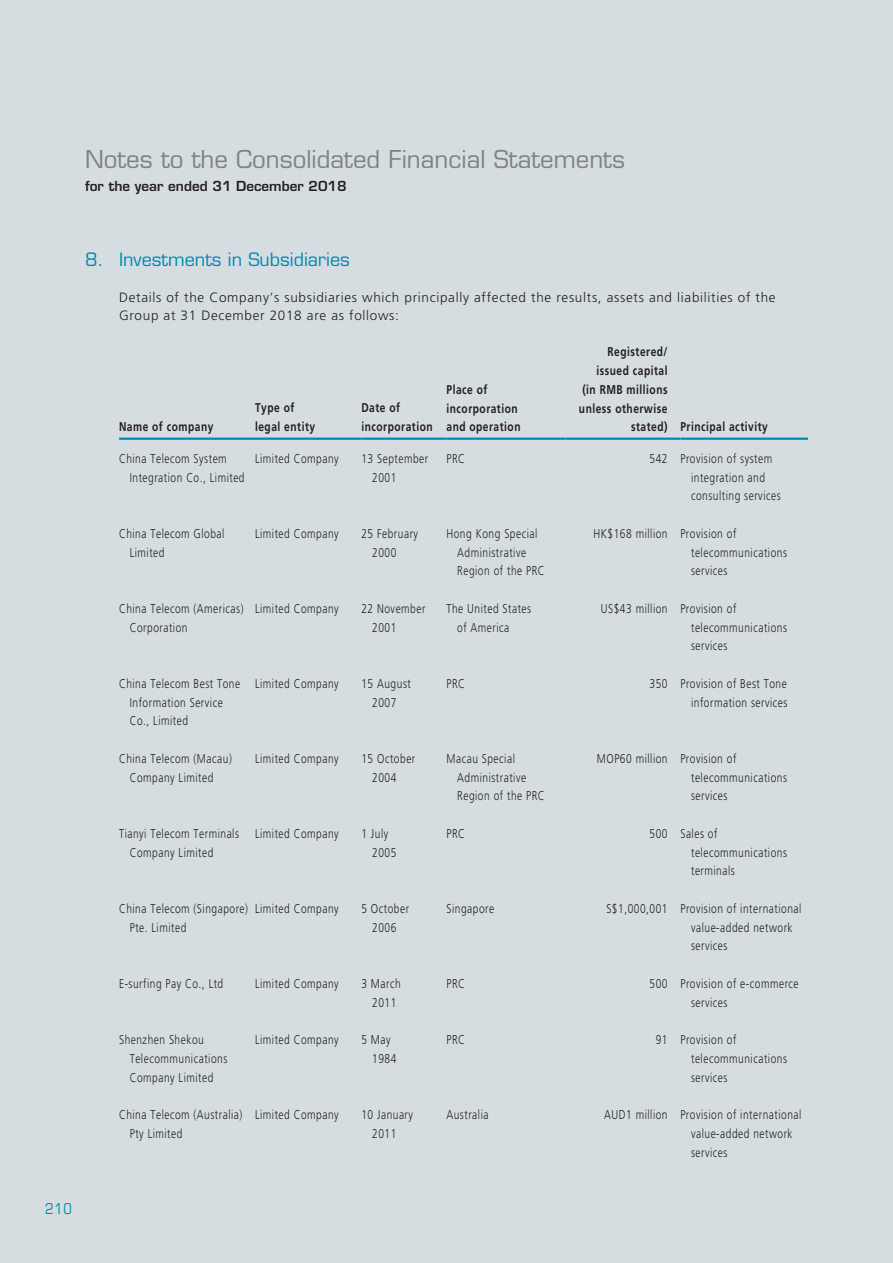
<style>
.page{position:relative;width:893px;height:1263px;background:#d6dde1}
.page>*{position:absolute;margin:0;border:0;box-sizing:border-box;transform-origin:0 0}
.t1{font:24px "Eurostile LT Std";color:#808285}
._01_H1{font:18px "Eurostile LT Std";color:#008bb0}
.t2{font:condensed 15px "Eurostile LT Std";color:#008bb0}
._00_txt{font:300 13.5px/18.8px "Frutiger LT Std";letter-spacing:.05em;color:#231f20}
.t3{font:600 13.5px "Eurostile LT Std";color:#231f20}
._50_Table_txt{font:300 12.75px "Frutiger LT Std";letter-spacing:.05em;color:#231f20;scale:.8 1}
._50_Table_txt-2{font:700 12.75px "Frutiger LT Std";letter-spacing:.05em;color:#231f20;scale:.8 1}
</style>
<div class="page">
<hr style="left:119px;top:437px;width:136px;height:3px;background:#008bb0">
<hr style="left:255px;top:437px;width:106px;height:3px;background:#008bb0">
<hr style="left:361px;top:437px;width:85px;height:3px;background:#008bb0">
<hr style="left:446px;top:437px;width:119px;height:3px;background:#008bb0">
<hr style="left:565px;top:437px;width:115px;height:3px;background:#008bb0">
<hr style="left:680px;top:437px;width:128px;height:3px;background:#008bb0">
<h1 class="t1" style="left:85px;top:144px;width:541px">Notes to the Consolidated Financial Statements</h1>
<p class="t3" style="left:85px;top:178px;width:263px">for the year ended 31 December 2018</p>
<p class="_01_H1" style="left:85px;top:248px;width:266px">8. Investments in Subsidiaries</p>
<p class="_00_txt" style="left:119px;top:288px;width:658px">Details of the Company’s subsidiaries which principally affected the results, assets and liabilities of the<br>Group at 31 December 2018 are as follows:</p>
<p class="_50_Table_txt-2" style="left:119px;top:419px;width:120px">Name of company</p>
<p class="_50_Table_txt" style="left:119px;top:451px;width:136px">China Telecom System</p>
<p class="_50_Table_txt" style="left:130px;top:470px;width:145px">Integration Co., Limited</p>
<p class="_50_Table_txt-2" style="left:255px;top:401px;width:51px">Type of</p>
<p class="_50_Table_txt-2" style="left:255px;top:419px;width:77px">legal entity</p>
<p class="_50_Table_txt-2" style="left:361px;top:401px;width:50px">Date of</p>
<p class="_50_Table_txt-2" style="left:361px;top:419px;width:91px">incorporation</p>
<p class="_50_Table_txt" style="left:255px;top:451px;width:106px">Limited Company</p>
<p class="_50_Table_txt" style="left:361px;top:451px;width:85px">13 September</p>
<p class="_50_Table_txt" style="left:372px;top:470px;width:32px">2001</p>
<p class="_50_Table_txt" style="left:119px;top:526px;width:133px">China Telecom Global</p>
<p class="_50_Table_txt" style="left:130px;top:545px;width:45px">Limited</p>
<p class="_50_Table_txt" style="left:255px;top:526px;width:106px">Limited Company</p>
<p class="_50_Table_txt" style="left:361px;top:526px;width:72px">25 February</p>
<p class="_50_Table_txt" style="left:372px;top:545px;width:32px">2000</p>
<p class="_50_Table_txt" style="left:119px;top:601px;width:157px">China Telecom (Americas)</p>
<p class="_50_Table_txt" style="left:130px;top:620px;width:74px">Corporation</p>
<p class="_50_Table_txt" style="left:255px;top:601px;width:106px">Limited Company</p>
<p class="_50_Table_txt" style="left:361px;top:601px;width:82px">22 November</p>
<p class="_50_Table_txt" style="left:372px;top:620px;width:32px">2001</p>
<p class="_50_Table_txt" style="left:119px;top:676px;width:153px">China Telecom Best Tone</p>
<p class="_50_Table_txt" style="left:130px;top:695px;width:118px">Information Service</p>
<p class="_50_Table_txt" style="left:130px;top:714px;width:74px">Co., Limited</p>
<p class="_50_Table_txt" style="left:119px;top:751px;width:142px">China Telecom (Macau)</p>
<p class="_50_Table_txt" style="left:130px;top:770px;width:106px">Company Limited</p>
<p class="_50_Table_txt" style="left:255px;top:676px;width:106px">Limited Company</p>
<p class="_50_Table_txt" style="left:361px;top:676px;width:63px">15 August</p>
<p class="_50_Table_txt" style="left:372px;top:695px;width:32px">2007</p>
<p class="_50_Table_txt" style="left:255px;top:751px;width:106px">Limited Company</p>
<p class="_50_Table_txt" style="left:361px;top:751px;width:69px">15 October</p>
<p class="_50_Table_txt" style="left:372px;top:770px;width:32px">2004</p>
<p class="_50_Table_txt" style="left:119px;top:826px;width:151px">Tianyi Telecom Terminals</p>
<p class="_50_Table_txt" style="left:130px;top:845px;width:106px">Company Limited</p>
<p class="_50_Table_txt" style="left:255px;top:826px;width:106px">Limited Company</p>
<p class="_50_Table_txt" style="left:361px;top:826px;width:35px">1 July</p>
<p class="_50_Table_txt" style="left:372px;top:845px;width:32px">2005</p>
<p class="_50_Table_txt" style="left:119px;top:901px;width:163px">China Telecom (Singapore)</p>
<p class="_50_Table_txt" style="left:130px;top:920px;width:72px">Pte. Limited</p>
<p class="_50_Table_txt" style="left:255px;top:901px;width:106px">Limited Company</p>
<p class="_50_Table_txt" style="left:361px;top:901px;width:61px">5 October</p>
<p class="_50_Table_txt" style="left:372px;top:920px;width:32px">2006</p>
<p class="_50_Table_txt" style="left:119px;top:976px;width:132px">E-surfing Pay Co., Ltd</p>
<p class="_50_Table_txt" style="left:255px;top:976px;width:106px">Limited Company</p>
<p class="_50_Table_txt" style="left:361px;top:976px;width:51px">3 March</p>
<p class="_50_Table_txt" style="left:372px;top:995px;width:32px">2011</p>
<p class="_50_Table_txt" style="left:119px;top:1032px;width:108px">Shenzhen Shekou</p>
<p class="_50_Table_txt" style="left:130px;top:1051px;width:124px">Telecommunications</p>
<p class="_50_Table_txt" style="left:130px;top:1070px;width:106px">Company Limited</p>
<p class="_50_Table_txt" style="left:119px;top:1107px;width:156px">China Telecom (Australia)</p>
<p class="_50_Table_txt" style="left:130px;top:1126px;width:67px">Pty Limited</p>
<p class="_50_Table_txt" style="left:255px;top:1032px;width:106px">Limited Company</p>
<p class="_50_Table_txt" style="left:361px;top:1032px;width:38px">5 May</p>
<p class="_50_Table_txt" style="left:372px;top:1051px;width:32px">1984</p>
<p class="_50_Table_txt" style="left:255px;top:1107px;width:106px">Limited Company</p>
<p class="_50_Table_txt" style="left:361px;top:1107px;width:66px">10 January</p>
<p class="_50_Table_txt" style="left:372px;top:1126px;width:32px">2011</p>
<p class="_50_Table_txt-2" style="left:446px;top:382px;width:53px">Place of</p>
<p class="_50_Table_txt-2" style="left:446px;top:401px;width:91px">incorporation</p>
<p class="_50_Table_txt-2" style="left:446px;top:419px;width:94px">and operation</p>
<p class="_50_Table_txt-2" style="left:607px;top:344px;width:77px">Registered/</p>
<p class="_50_Table_txt-2" style="left:596px;top:363px;width:91px">issued capital</p>
<p class="_50_Table_txt-2" style="left:582px;top:382px;width:108px">(in RMB millions</p>
<p class="_50_Table_txt-2" style="left:579px;top:401px;width:112px">unless otherwise</p>
<p class="_50_Table_txt-2" style="left:631px;top:419px;width:47px">stated)</p>
<p class="_50_Table_txt-2" style="left:680px;top:419px;width:111px">Principal activity</p>
<p class="_50_Table_txt" style="left:446px;top:451px;width:25px">PRC</p>
<p class="_50_Table_txt" style="left:650px;top:451px;width:24px">542</p>
<p class="_50_Table_txt" style="left:680px;top:451px;width:116px">Provision of system</p>
<p class="_50_Table_txt" style="left:691px;top:470px;width:94px">integration and</p>
<p class="_50_Table_txt" style="left:691px;top:489px;width:114px">consulting services</p>
<p class="_50_Table_txt" style="left:446px;top:526px;width:115px">Hong Kong Special</p>
<p class="_50_Table_txt" style="left:457px;top:545px;width:88px">Administrative</p>
<p class="_50_Table_txt" style="left:457px;top:564px;width:111px">Region of the PRC</p>
<p class="_50_Table_txt" style="left:446px;top:601px;width:107px">The United States</p>
<p class="_50_Table_txt" style="left:457px;top:620px;width:67px">of America</p>
<p class="_50_Table_txt" style="left:593px;top:526px;width:94px">HK$168 million</p>
<p class="_50_Table_txt" style="left:680px;top:526px;width:72px">Provision of</p>
<p class="_50_Table_txt" style="left:691px;top:545px;width:121px">telecommunications</p>
<p class="_50_Table_txt" style="left:691px;top:564px;width:47px">services</p>
<p class="_50_Table_txt" style="left:601px;top:601px;width:85px">US$43 million</p>
<p class="_50_Table_txt" style="left:680px;top:601px;width:72px">Provision of</p>
<p class="_50_Table_txt" style="left:691px;top:620px;width:121px">telecommunications</p>
<p class="_50_Table_txt" style="left:691px;top:639px;width:47px">services</p>
<p class="_50_Table_txt" style="left:446px;top:676px;width:25px">PRC</p>
<p class="_50_Table_txt" style="left:650px;top:676px;width:24px">350</p>
<p class="_50_Table_txt" style="left:680px;top:676px;width:135px">Provision of Best Tone</p>
<p class="_50_Table_txt" style="left:691px;top:695px;width:122px">information services</p>
<p class="_50_Table_txt" style="left:446px;top:751px;width:87px">Macau Special</p>
<p class="_50_Table_txt" style="left:457px;top:770px;width:88px">Administrative</p>
<p class="_50_Table_txt" style="left:457px;top:789px;width:111px">Region of the PRC</p>
<p class="_50_Table_txt" style="left:597px;top:751px;width:90px">MOP60 million</p>
<p class="_50_Table_txt" style="left:680px;top:751px;width:72px">Provision of</p>
<p class="_50_Table_txt" style="left:691px;top:770px;width:121px">telecommunications</p>
<p class="_50_Table_txt" style="left:691px;top:789px;width:47px">services</p>
<p class="_50_Table_txt" style="left:446px;top:826px;width:25px">PRC</p>
<p class="_50_Table_txt" style="left:650px;top:826px;width:24px">500</p>
<p class="_50_Table_txt" style="left:680px;top:826px;width:48px">Sales of</p>
<p class="_50_Table_txt" style="left:691px;top:845px;width:121px">telecommunications</p>
<p class="_50_Table_txt" style="left:691px;top:864px;width:56px">terminals</p>
<p class="_50_Table_txt" style="left:446px;top:901px;width:61px">Singapore</p>
<p class="_50_Table_txt" style="left:606px;top:901px;width:78px">S$1,000,001</p>
<p class="_50_Table_txt" style="left:680px;top:901px;width:153px">Provision of international</p>
<p class="_50_Table_txt" style="left:691px;top:920px;width:128px">value-added network</p>
<p class="_50_Table_txt" style="left:691px;top:939px;width:47px">services</p>
<p class="_50_Table_txt" style="left:446px;top:976px;width:25px">PRC</p>
<p class="_50_Table_txt" style="left:650px;top:976px;width:24px">500</p>
<p class="_50_Table_txt" style="left:680px;top:976px;width:149px">Provision of e-commerce</p>
<p class="_50_Table_txt" style="left:691px;top:995px;width:47px">services</p>
<p class="_50_Table_txt" style="left:446px;top:1032px;width:25px">PRC</p>
<p class="_50_Table_txt" style="left:656px;top:1032px;width:16px">91</p>
<p class="_50_Table_txt" style="left:680px;top:1032px;width:72px">Provision of</p>
<p class="_50_Table_txt" style="left:691px;top:1051px;width:121px">telecommunications</p>
<p class="_50_Table_txt" style="left:691px;top:1070px;width:47px">services</p>
<p class="_50_Table_txt" style="left:446px;top:1107px;width:54px">Australia</p>
<p class="_50_Table_txt" style="left:604px;top:1107px;width:81px">AUD1 million</p>
<p class="_50_Table_txt" style="left:680px;top:1107px;width:153px">Provision of international</p>
<p class="_50_Table_txt" style="left:691px;top:1126px;width:128px">value-added network</p>
<p class="_50_Table_txt" style="left:691px;top:1145px;width:47px">services</p>
<p class="t2" style="left:45px;top:1199px;width:28px">210</p>
</div>
